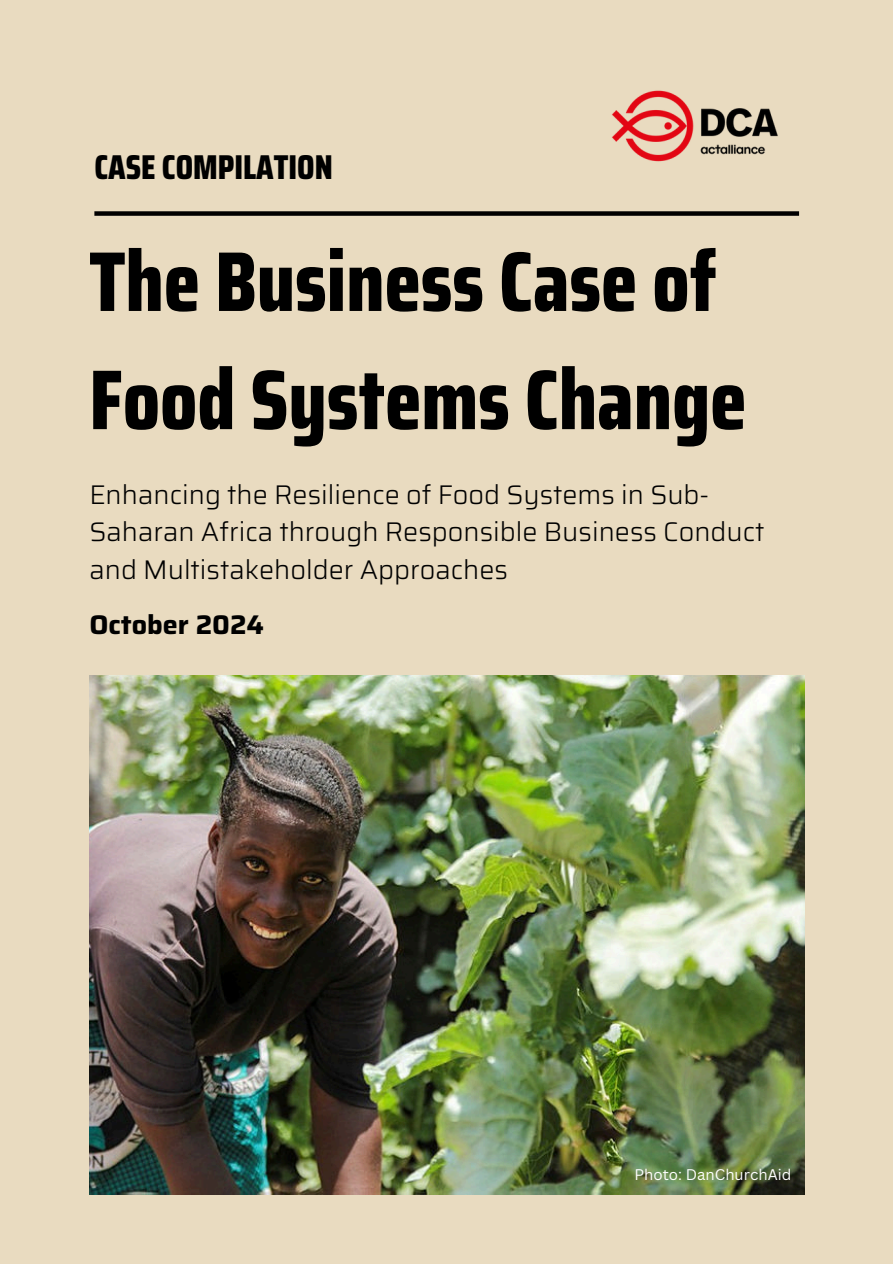
<style>
.page{position:relative;width:893px;height:1264px;background:#fff}
.page>*{position:absolute;margin:0;border:0;box-sizing:border-box;transform-origin:0 0}
.t1{font:800 84.75px/118.2px "Saira Condensed";color:#000}
.t2{font:800 34.5px "Saira Condensed";color:#000}
.t3{font:300 27px/37.2px "Saira";color:#000}
.t4{font:700 27px "Saira";color:#000}
.t5{font:15px "Canva Sans";color:#fff}
</style>
<div class="page">
<div style="left:0;top:0;width:892px;height:1263px;background:#e9dbc0"></div>
<img style="left:89px;top:675px;width:715px;height:519px">
<div style="left:94px;top:211px;width:705px;height:5px;background:#000"></div>
<img style="left:612px;top:90px;width:166px;height:72px">
<h3 class="t2" style="left:94px;top:140px;width:240px">CASE COMPILATION</h3>
<h2 class="t1" style="left:89px;top:222px;width:658px">The Business Case of<br>Food Systems Change</h2>
<h4 class="t3" style="left:89px;top:476px;width:676px">Enhancing the Resilience of Food Systems in Sub-<br>Saharan Africa through Responsible Business Conduct and Multistakeholder Approaches</h4>
<p class="t4" style="left:89px;top:603px;width:176px">October 2024</p>
<h1 class="t5" style="left:634px;top:1163px;width:158px">Photo: DanChurchAid</h1>
</div>
